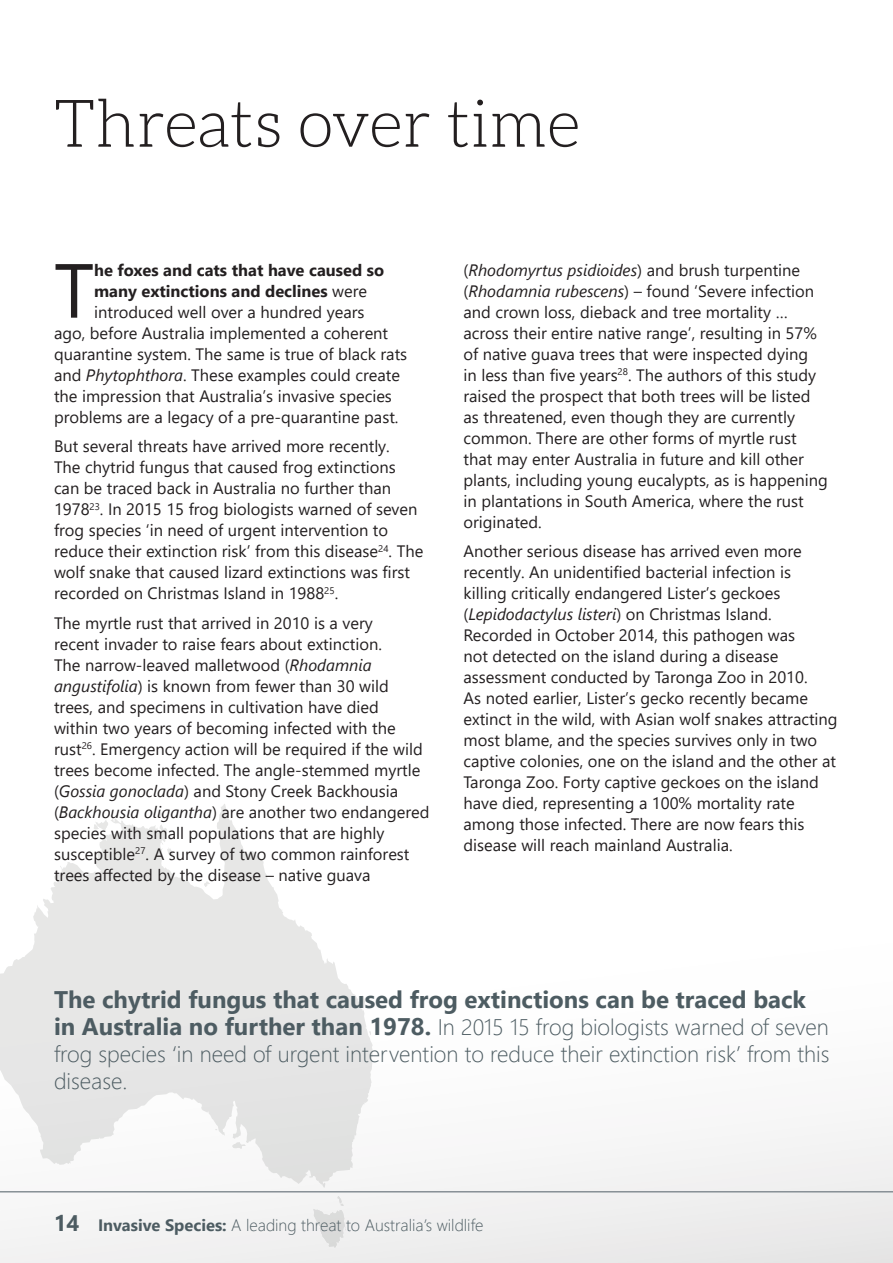
<style>
.page{position:relative;width:893px;height:1263px;background:#fff}
.page>*{position:absolute;margin:0;border:0;box-sizing:border-box;transform-origin:0 0}
.t1{font:76.5px "Segoe UI";color:#231f20}
.t2{font:300 66px "Aleo";color:#231f20}
.t3{font:700 24px "Segoe UI";color:#4d5c62}
.t4{font:300 22.5px/27px "Segoe UI";color:#4d5c62;text-align:justify}
.t5{font:16.5px/21px "Segoe UI";color:#231f20}
.t6{font:700 16.5px "Segoe UI";color:#231f20}
.t7{font:300 16.5px "Segoe UI";color:#4d5c62}
.s1{font-weight:400}
.s2{font-style:italic}
.s3{font-weight:700;font-size:24px}
.s4{font-weight:700;font-size:22.5px}
.s5{font-weight:700}
</style>
<div class="page">
<div style="left:0;top:929px;width:893px;height:334px;background:linear-gradient(to bottom,#fff,#eee)"></div>
<hr style="left:0;top:1191px;width:893px;height:1px;background:#879096">
<svg style="left:0;top:804px;width:373px;height:384px;fill:#e7e7e6"></svg>
<svg style="left:362px;top:995px;width:3px;height:13px"></svg>
<svg style="left:167px;top:847px;width:7px;height:8px"></svg>
<svg style="left:94px;top:820px;width:14px;height:10px"></svg>
<svg style="left:204px;top:881px;width:6px;height:6px"></svg>
<svg style="left:232px;top:1142px;width:14px;height:7px"></svg>
<svg style="left:313px;top:1196px;width:33px;height:51px"></svg>
<p class="t2" style="left:54px;top:88px;width:528px">Threats over time</p>
<p class="t1" style="left:54px;top:229px;width:42px">T</p>
<p class="t6" style="left:94px;top:256px;width:292px">he foxes and cats that have caused so</p>
<p class="t6" style="left:94px;top:277px;width:275px">many extinctions and declines <span class="s1">were</span></p>
<p class="t5" style="left:94px;top:301px;width:272px">introduced well over a hundred years</p>
<p class="t5" style="left:54px;top:322px;width:336px">ago, before Australia implemented a coherent</p>
<p class="t5" style="left:54px;top:343px;width:355px">quarantine system. The same is true of black rats</p>
<p class="t5" style="left:54px;top:364px;width:348px">and <span class="s2">Phytophthora</span>. These examples could create</p>
<p class="t5" style="left:54px;top:385px;width:339px">the impression that Australia’s invasive species</p>
<p class="t5" style="left:54px;top:406px;width:346px">problems are a legacy of a pre-quarantine past.</p>
<p class="t5" style="left:54px;top:435px;width:371px">But several threats have arrived more recently.<br>The chytrid fungus that caused frog extinctions can be traced back in Australia no further than 1978<sup>23</sup>. In 2015 15 frog biologists warned of seven frog species ‘in need of urgent intervention to reduce their extinction risk’ from this disease<sup>24</sup>. The wolf snake that caused lizard extinctions was first recorded on Christmas Island in 1988<sup>25</sup>.</p>
<p class="t5" style="left:54px;top:612px;width:377px">The myrtle rust that arrived in 2010 is a very<br>recent invader to raise fears about extinction.<br>The narrow-leaved malletwood (<span class="s2">Rhodamnia angustifolia</span>) is known from fewer than 30 wild trees, and specimens in cultivation have died<br>within two years of becoming infected with the rust<sup>26</sup>. Emergency action will be required if the wild trees become infected. The angle-stemmed myrtle (<span class="s2">Gossia gonoclada</span>) and Stony Creek Backhousia (<span class="s2">Backhousia oligantha</span>) are another two endangered species with small populations that are highly susceptible<sup>27</sup>. A survey of two common rainforest trees affected by the disease – native guava</p>
<p class="t5" style="left:463px;top:259px;width:366px">(<span class="s2">Rhodomyrtus psidioides</span>) and brush turpentine (<span class="s2">Rhodamnia rubescens</span>) – found ‘Severe infection and crown loss, dieback and tree mortality … across their entire native range’, resulting in 57% of native guava trees that were inspected dying<br>in less than five years<sup>28</sup>. The authors of this study raised the prospect that both trees will be listed as threatened, even though they are currently common. There are other forms of myrtle rust that may enter Australia in future and kill other plants, including young eucalypts, as is happening in plantations in South America, where the rust originated.</p>
<p class="t5" style="left:463px;top:540px;width:376px">Another serious disease has arrived even more recently. An unidentified bacterial infection is killing critically endangered Lister’s geckoes (<span class="s2">Lepidodactylus listeri</span>) on Christmas Island.<br>Recorded in October 2014, this pathogen was<br>not detected on the island during a disease assessment conducted by Taronga Zoo in 2010.<br>As noted earlier, Lister’s gecko recently became extinct in the wild, with Asian wolf snakes attracting most blame, and the species survives only in two captive colonies, one on the island and the other at Taronga Zoo. Forty captive geckoes on the island have died, representing a 100% mortality rate among those infected. There are now fears this disease will reach mainland Australia.</p>
<p class="t3" style="left:54px;top:980px;width:753px">The chytrid fungus that caused frog extinctions can be traced back</p>
<p class="t4" style="left:54px;top:1013px;width:777px"><span class="s3">in Australia no further than 1978.</span> In 2015 15 frog biologists warned of seven frog species ‘in need of urgent intervention to reduce their extinction risk’ from this disease.</p>
<p class="t7" style="left:54px;top:1212px;width:431px"><span class="s4">14</span> <span class="s5">Invasive Species:</span> A leading threat to Australia’s wildlife</p>
</div>
